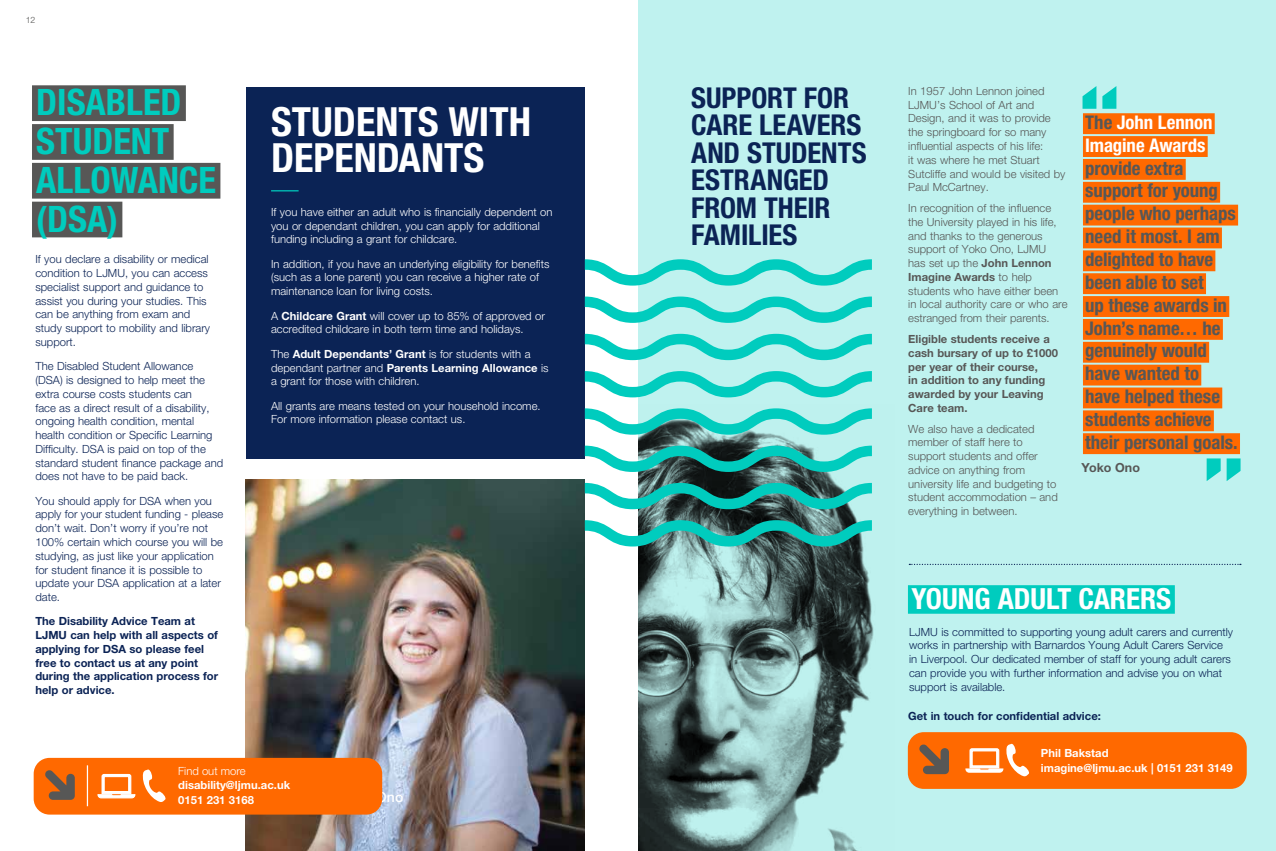
<style>
.page{position:relative;width:1276px;height:851px;background:#fff}
.page>*{position:absolute;margin:0;border:0;box-sizing:border-box;transform-origin:0 0}
.t1{font:700 condensed 40.25px/36.1px "Helvetica Neue LT Std";color:#fff}
.t2{font:700 condensed 36.5px/38.8px "Helvetica Neue LT Std";color:#00ccbe}
.t3{font:700 condensed 29.12px "Helvetica Neue LT Std";color:#fff}
.t4{font:700 condensed 28.75px/27.5px "Helvetica Neue LT Std";letter-spacing:-.005em;color:#0b2355}
.t5{font:700 condensed 18.88px/22.9px "Helvetica Neue LT Std";color:#575756}
.t6{font:700 condensed 18.88px/22.9px "Helvetica Neue LT Std";color:#fff}
.t7{font:700 12.5px "Helvetica Neue LT Std";letter-spacing:.005em;color:#575756}
.t8{font:300 11.25px/13.8px "Helvetica Neue LT Std";color:#0b2355}
.t9{font:300 11.25px/13.8px "Helvetica Neue LT Std";color:#fff}
.t10{font:300 11.25px/13.8px "Helvetica Neue LT Std";color:#575756}
.t11{font:700 11.25px/13.8px "Helvetica Neue LT Std";color:#0b2355}
.t12{font:700 11.25px/13.8px "Helvetica Neue LT Std";color:#575756}
.t13{font:700 11.25px/15px "Helvetica Neue LT Std";color:#fff}
.t14{font:300 8.75px "Helvetica Neue LT Std";color:#575756}
.s1{font-weight:700}
.s2{color:#575756}
</style>
<div class="page">
<div style="left:246px;top:87px;width:339px;height:371px;background:#0b2355"></div>
<img style="left:246px;top:479px;width:339px;height:371px">
<div style="left:638px;top:0;width:638px;height:850px;background:#bff2ef"></div>
<img style="left:638px;top:434px;width:236px;height:416px">
<svg style="left:1082px;top:86px;width:34px;height:23px"></svg>
<div style="left:1083px;top:113px;width:131px;height:21px;background:#ff6900"></div>
<div style="left:1083px;top:136px;width:124px;height:21px;background:#ff6900"></div>
<div style="left:1083px;top:159px;width:102px;height:21px;background:#ff6900"></div>
<div style="left:1083px;top:182px;width:137px;height:21px;background:#ff6900"></div>
<div style="left:1083px;top:205px;width:155px;height:20px;background:#ff6900"></div>
<div style="left:1083px;top:227px;width:139px;height:21px;background:#ff6900"></div>
<div style="left:1083px;top:250px;width:132px;height:21px;background:#ff6900"></div>
<div style="left:1083px;top:273px;width:123px;height:21px;background:#ff6900"></div>
<div style="left:1083px;top:296px;width:146px;height:21px;background:#ff6900"></div>
<div style="left:1083px;top:319px;width:139px;height:21px;background:#ff6900"></div>
<div style="left:1083px;top:342px;width:126px;height:20px;background:#ff6900"></div>
<div style="left:1083px;top:364px;width:118px;height:21px;background:#ff6900"></div>
<div style="left:1083px;top:387px;width:139px;height:21px;background:#ff6900"></div>
<div style="left:1083px;top:410px;width:130px;height:21px;background:#ff6900"></div>
<div style="left:1083px;top:433px;width:157px;height:21px;background:#ff6900"></div>
<svg style="left:1206px;top:458px;width:34px;height:23px"></svg>
<div style="left:908px;top:585px;width:266px;height:28px;background:#00ccbe"></div>
<div style="left:908px;top:732px;width:338px;height:56px;background:#ff6900;border-radius:16px"></div>
<svg style="left:919px;top:744px;width:30px;height:30px"></svg>
<svg style="left:965px;top:743px;width:64px;height:33px"></svg>
<div style="left:34px;top:757px;width:348px;height:57px;background:#ff6900;border-radius:16px"></div>
<hr style="left:87px;top:765px;width:1px;height:41px;background:#fff">
<svg style="left:45px;top:770px;width:30px;height:29px"></svg>
<svg style="left:97px;top:773px;width:39px;height:25px"></svg>
<svg style="left:142px;top:769px;width:24px;height:32px"></svg>
<div style="left:32px;top:85px;width:154px;height:36px;background:#575756"></div>
<div style="left:32px;top:124px;width:142px;height:36px;background:#575756"></div>
<div style="left:32px;top:163px;width:188px;height:35px;background:#575756"></div>
<div style="left:32px;top:202px;width:90px;height:35px;background:#575756"></div>
<svg style="left:271px;top:190px;width:28px;height:1px"></svg>
<svg style="left:585px;top:296px;width:287px;height:27px"></svg>
<svg style="left:585px;top:259px;width:287px;height:26px"></svg>
<svg style="left:585px;top:371px;width:287px;height:26px"></svg>
<svg style="left:585px;top:334px;width:287px;height:26px"></svg>
<svg style="left:585px;top:445px;width:287px;height:27px"></svg>
<svg style="left:585px;top:408px;width:287px;height:26px"></svg>
<svg style="left:585px;top:520px;width:287px;height:26px;background:#41a39c"></svg>
<svg style="left:585px;top:483px;width:287px;height:26px"></svg>
<svg style="left:909px;top:563px;width:332px;height:2px"></svg>
<p class="t14" style="left:26px;top:15px;width:11px">12</p>
<h2 class="t2" style="left:36px;top:83px;width:181px">DISABLED<br>STUDENT<br>ALLOWANCE (DSA)</h2>
<p class="t8" style="left:35px;top:252px;width:176px">If you declare a disability or medical condition to LJMU, you can access specialist support and guidance to assist you during your studies. This can be anything from exam and study support to mobility and library support.</p>
<p class="t8" style="left:35px;top:359px;width:189px">The Disabled Student Allowance (DSA) is designed to help meet the extra course costs students can<br>face as a direct result of a disability, ongoing health condition, mental health condition or Specific Learning Difficulty. DSA is paid on top of the standard student finance package and does not have to be paid back.</p>
<p class="t8" style="left:35px;top:493px;width:189px">You should apply for DSA when you apply for your student funding - please don’t wait. Don’t worry if you’re not 100% certain which course you will be studying, as just like your application for student finance it is possible to update your DSA application at a later date.</p>
<p class="t11" style="left:35px;top:614px;width:184px">The Disability Advice Team at<br>LJMU can help with all aspects of applying for DSA so please feel free to contact us at any point during the application process for help or advice.</p>
<h1 class="t1" style="left:271px;top:103px;width:261px">STUDENTS WITH<br>DEPENDANTS</h1>
<p class="t9" style="left:271px;top:205px;width:283px">If you have either an adult who is financially dependent on you or dependant children, you can apply for additional funding including a grant for childcare.</p>
<p class="t9" style="left:271px;top:256px;width:280px">In addition, if you have an underlying eligibility for benefits (such as a lone parent) you can receive a higher rate of maintenance loan for living costs.</p>
<p class="t9" style="left:271px;top:308px;width:275px">A <span class="s1">Childcare Grant</span> will cover up to 85% of approved or accredited childcare in both term time and holidays.</p>
<p class="t9" style="left:271px;top:346px;width:279px">The <span class="s1">Adult Dependants’ Grant</span> is for students with a dependant partner and <span class="s1">Parents Learning Allowance</span> is a grant for those with children.</p>
<p class="t9" style="left:271px;top:398px;width:271px">All grants are means tested on your household income.<br>For more information please contact us.</p>
<p class="t9" style="left:178px;top:763px;width:69px">Find out more</p>
<p class="t13" style="left:178px;top:776px;width:113px">disability@ljmu.ac.uk<br>0151 231 3168</p>
<h3 class="t4" style="left:691px;top:83px;width:177px">SUPPORT FOR<br>CARE LEAVERS<br>AND STUDENTS<br>ESTRANGED<br>FROM THEIR<br>FAMILIES</h3>
<p class="t10" style="left:908px;top:84px;width:159px">In 1957 John Lennon joined<br>LJMU’s School of Art and<br>Design, and it was to provide the springboard for so many influential aspects of his life:<br>it was where he met Stuart<br>Sutcliffe and would be visited by<br>Paul McCartney.</p>
<p class="t10" style="left:908px;top:201px;width:161px">In recognition of the influence the University played in his life, and thanks to the generous support of Yoko Ono, LJMU<br>has set up the <span class="s1">John Lennon<br>Imagine Awards</span> to help students who have either been in local authority care or who are estranged from their parents.</p>
<p class="t12" style="left:908px;top:332px;width:151px">Eligible students receive a cash bursary of up to £1000 per year of their course,<br>in addition to any funding awarded by your Leaving<br>Care team.</p>
<p class="t10" style="left:908px;top:421px;width:151px">We also have a dedicated member of staff here to support students and offer advice on anything from university life and budgeting to student accommodation – and everything in between.</p>
<h3 class="t6" style="left:1085px;top:110px;width:129px"><span class="s2">The</span> John Lennon<br>Imagine Awards</h3>
<h3 class="t5" style="left:1085px;top:156px;width:154px">provide extra support for young people who perhaps need it most. I am delighted to have been able to set<br>up these awards in<br>John’s name… he genuinely would have wanted to have helped these students achieve their personal goals.</h3>
<p class="t7" style="left:1081px;top:460px;width:60px">Yoko Ono</p>
<h3 class="t3" style="left:911px;top:581px;width:261px">YOUNG ADULT CARERS</h3>
<p class="t8" style="left:909px;top:624px;width:325px">LJMU is committed to supporting young adult carers and currently works in partnership with Barnardos Young Adult Carers Service in Liverpool. Our dedicated member of staff for young adult carers can provide you with further information and advise you on what support is available.</p>
<p class="t11" style="left:908px;top:708px;width:194px">Get in touch for confidential advice:</p>
<p class="t13" style="left:1041px;top:745px;width:193px">Phil Bakstad<br>imagine@ljmu.ac.uk | 0151 231 3149</p>
</div>
